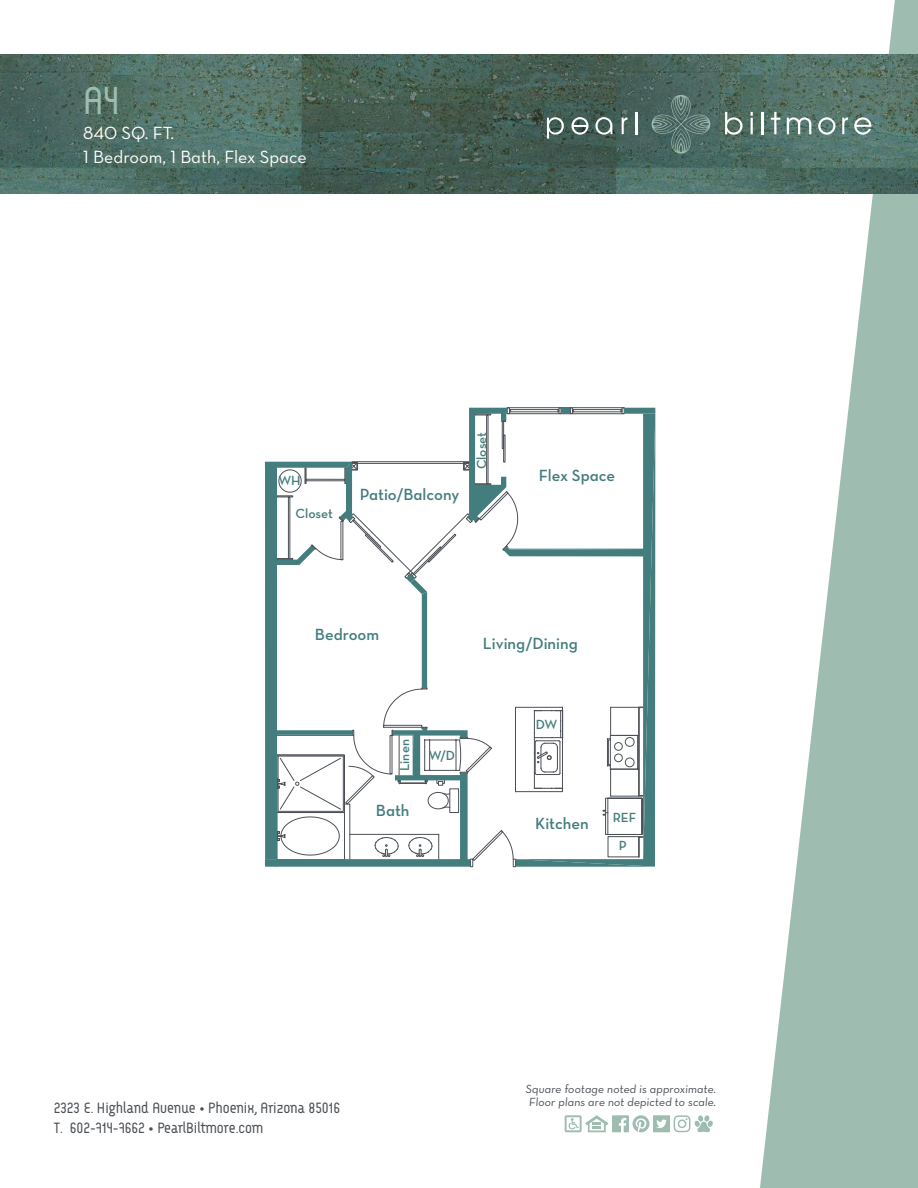
<style>
.page{position:relative;width:918px;height:1188px;background:#fff}
.page>*{position:absolute;margin:0;border:0;box-sizing:border-box;transform-origin:0 0}
.t1{font:39px "Arcus";color:#9fbcb1}
.t2{font:18px/24.3px "Neutra Text Book Alt";color:#fff}
.t3{font:16.5px "Neutra Text Demi Alt";color:#447d7e}
.t4{font:15px/19.2px "Arcus";color:#4b5055}
.t5{font:13.5px/28.7px "Neutra Text Demi Alt";color:#447d7e;text-align:center}
.t6{font:12px/13.5px "Neutra Text Book Alt";color:#4b5055}
</style>
<div class="page">
<svg style="left:565px;top:1115px;width:148px;height:17px"></svg>
<svg style="left:751px;top:0;width:167px;height:1188px;fill:#9fbcb1"></svg>
<img style="left:0;top:55px;width:918px;height:139px">
<svg style="left:547px;top:117px;width:17px;height:22px"></svg>
<svg style="left:622px;top:117px;width:5px;height:17px"></svg>
<hr style="left:636px;top:112px;width:2px;height:22px;background:#fff">
<svg style="left:595px;top:117px;width:17px;height:18px"></svg>
<svg style="left:571px;top:117px;width:18px;height:18px"></svg>
<svg style="left:652px;top:95px;width:58px;height:59px;background:#56726c"></svg>
<svg style="left:725px;top:112px;width:18px;height:23px"></svg>
<svg style="left:751px;top:112px;width:2px;height:22px"></svg>
<svg style="left:771px;top:112px;width:9px;height:22px"></svg>
<svg style="left:787px;top:117px;width:24px;height:17px"></svg>
<svg style="left:818px;top:117px;width:17px;height:18px"></svg>
<svg style="left:854px;top:117px;width:17px;height:18px"></svg>
<hr style="left:762px;top:112px;width:2px;height:22px;background:#fff">
<svg style="left:842px;top:117px;width:6px;height:17px"></svg>
<div style="left:561px;top:407px;width:10px;height:7px;border:1px solid #4c5056"></div>
<hr style="left:570px;top:407px;width:54px;height:1px;background:#4c5056">
<hr style="left:507px;top:407px;width:54px;height:1px;background:#4c5056">
<svg style="left:265px;top:408px;width:390px;height:459px"></svg>
<h1 class="t1" style="left:83px;top:77px;width:38px">A4</h1>
<p class="t2" style="left:83px;top:120px;width:225px">840 SQ. FT.<br>1 Bedroom, 1 Bath, Flex Space</p>
<p class="t5" style="left:278px;top:466px;width:24px">WH</p>
<p class="t5" style="left:296px;top:499px;width:39px">Closet</p>
<p class="t3" style="left:360px;top:484px;width:101px">Patio/Balcony</p>
<p class="t5" style="left:467px;top:469px;width:39px;rotate:-90deg">Closet</p>
<p class="t3" style="left:539px;top:465px;width:78px">Flex Space</p>
<p class="t3" style="left:315px;top:624px;width:66px">Bedroom</p>
<p class="t5" style="left:390px;top:771px;width:33px;rotate:-90deg">Linen</p>
<p class="t3" style="left:376px;top:801px;width:35px">Bath</p>
<p class="t5" style="left:429px;top:740px;width:28px">W/D</p>
<p class="t3" style="left:483px;top:634px;width:96px">Living/Dining</p>
<p class="t5" style="left:536px;top:710px;width:23px">DW</p>
<p class="t3" style="left:535px;top:814px;width:55px">Kitchen</p>
<p class="t5" style="left:613px;top:802px;width:25px">REF<br>P</p>
<p class="t4" style="left:54px;top:1098px;width:288px">2323 E. Highland Avenue • Phoenix, Arizona 85016<br>T. 602-714-7662 • PearlBiltmore.com</p>
<p class="t6" style="left:525px;top:1082px;width:193px">Square footage noted is approximate.<br>Floor plans are not depicted to scale.</p>
</div>
